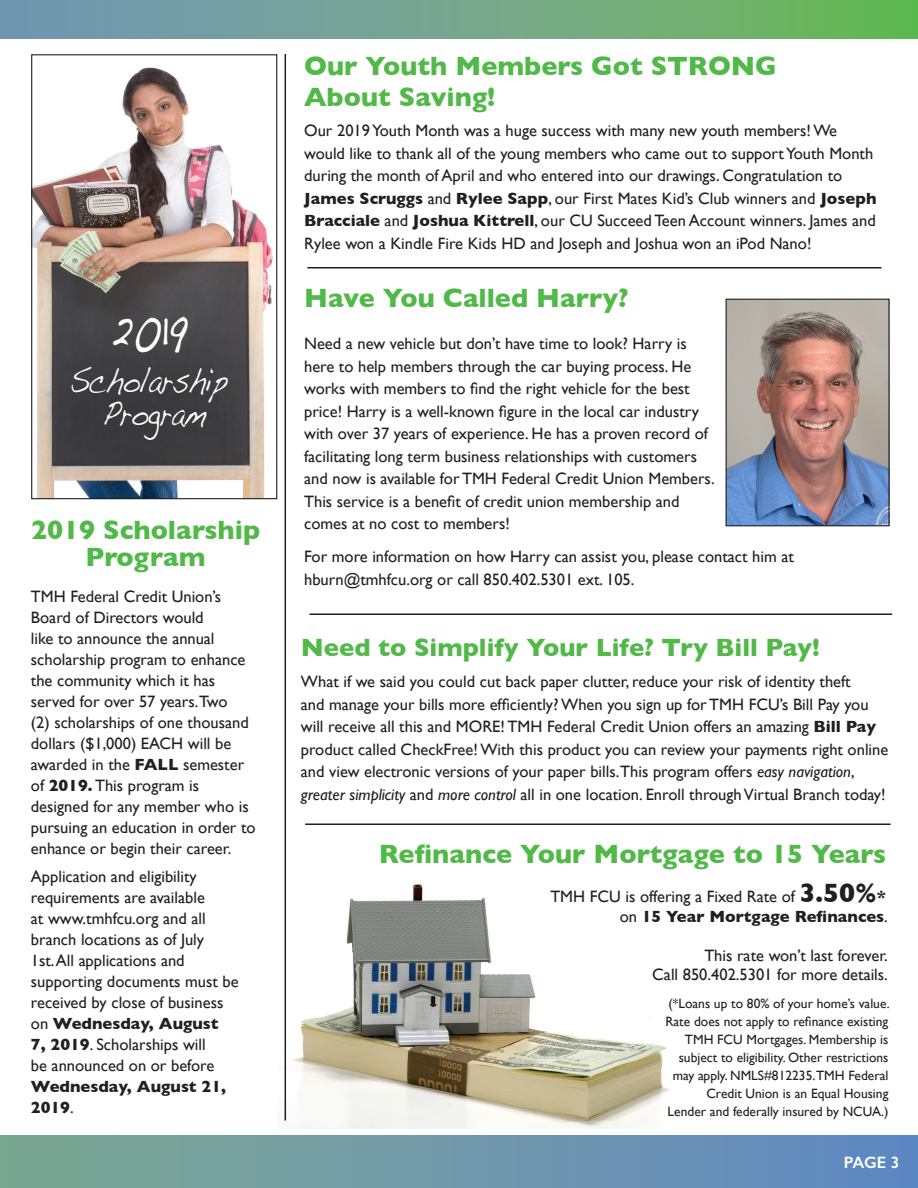
<style>
.page{position:relative;width:918px;height:1188px;background:#fff}
.page>*{position:absolute;margin:0;border:0;box-sizing:border-box;transform-origin:0 0}
.t1{font:57px "Handwriting Dakota";color:#fff;scale:.75 1}
.t2{font:36px/33px "Handwriting Dakota";letter-spacing:-.01em;color:#fff;text-align:center;scale:.75 1}
.t3{font:700 27px/27px "Gill Sans";color:#51b948;text-align:center}
.t4{font:700 25.5px "Gill Sans";color:#51b948}
.t5{font:16.5px/21px "Gill Sans";color:#231f20}
.t6{font:700 16.5px/21px "Gill Sans";color:#231f20}
.t7{font:600 16.5px "Gill Sans";color:#fff}
.t8{font:13.5px/18px "Gill Sans";color:#231f20;text-align:right}
.s1{font-weight:700}
.s2{font-weight:400}
.s3{font-style:italic}
.s4{font-weight:700;font-size:27px}
</style>
<div class="page">
<img style="left:284px;top:869px;width:387px;height:260px">
<div style="left:0;top:1135px;width:918px;height:53px;background:linear-gradient(to right,#7da891,#6188c4)"></div>
<svg style="left:0;top:0;width:918px;height:39px;background:#71a688"></svg>
<img style="left:33px;top:67px;width:240px;height:430px">
<div style="left:31px;top:54px;width:246px;height:445px;border:1px solid #231f20"></div>
<hr style="left:285px;top:54px;width:1px;height:1066px;background:#231f20">
<img style="left:728px;top:301px;width:160px;height:223px">
<hr style="left:305px;top:823px;width:586px;height:2px;background:#231f20">
<hr style="left:310px;top:613px;width:582px;height:2px;background:#231f20">
<div style="left:726px;top:299px;width:164px;height:227px;border:1px solid #231f20"></div>
<hr style="left:307px;top:267px;width:574px;height:1px;background:#231f20">
<h1 class="t1" style="left:110px;top:291px;width:104px">2019</h1>
<h2 class="t2" style="left:70px;top:363px;width:212px">Scholarship<br>Program</h2>
<h3 class="t3" style="left:31px;top:515px;width:231px">2019 Scholarship<br>Program</h3>
<p class="t5" style="left:31px;top:585px;width:226px">TMH Federal Credit Union’s<br>Board of Directors would<br>like to announce the annual scholarship program to enhance the community which it has served for over 57 years.Two<br>(2) scholarships of one thousand dollars ($1,000) EACH will be awarded in the <span class="s1">FALL</span> semester of <span class="s1">2019.</span> This program is designed for any member who is pursuing an education in order to enhance or begin their career.</p>
<p class="t5" style="left:31px;top:866px;width:209px">Application and eligibility requirements are available<br>at www.tmhfcu.org and all branch locations as of July<br>1st. All applications and supporting documents must be received by close of business on <span class="s1">Wednesday, August<br>7, 2019</span>. Scholarships will<br>be announced on or before</p>
<p class="t6" style="left:31px;top:1076px;width:197px">Wednesday, August 21,<br>2019<span class="s2">.</span></p>
<h3 class="t3" style="left:304px;top:49px;width:474px;line-height:31.5px;text-align:left">Our Youth Members Got STRONG<br>About Saving!</h3>
<p class="t5" style="left:304px;top:119px;width:574px;line-height:22.5px">Our 2019 Youth Month was a huge success with many new youth members! We would like to thank all of the young members who came out to support Youth Month during the month of April and who entered into our drawings. Congratulation to <span class="s1">James Scruggs</span> and <span class="s1">Rylee Sapp</span>, our First Mates Kid’s Club winners and <span class="s1">Joseph Bracciale</span> and <span class="s1">Joshua Kittrell</span>, our CU Succeed Teen Account winners. James and Rylee won a Kindle Fire Kids HD and Joseph and Joshua won an iPod Nano!</p>
<h3 class="t3" style="left:304px;top:284px;width:326px">Have You Called Harry?</h3>
<p class="t5" style="left:304px;top:332px;width:412px;line-height:22.5px">Need a new vehicle but don’t have time to look? Harry is here to help members through the car buying process. He works with members to find the right vehicle for the best price! Harry is a well-known figure in the local car industry with over 37 years of experience. He has a proven record of facilitating long term business relationships with customers and now is available for TMH Federal Credit Union Members.<br>This service is a benefit of credit union membership and comes at no cost to members!</p>
<p class="t5" style="left:304px;top:545px;width:491px;line-height:22.5px">For more information on how Harry can assist you, please contact him at hburn@tmhfcu.org or call 850.402.5301 ext. 105.</p>
<h3 class="t4" style="left:301px;top:627px;width:520px">Need to Simplify Your Life? Try Bill Pay!</h3>
<p class="t5" style="left:301px;top:670px;width:589px;line-height:22.5px">What if we said you could cut back paper clutter, reduce your risk of identity theft<br>and manage your bills more efficiently? When you sign up for TMH FCU’s Bill Pay you will receive all this and MORE! TMH Federal Credit Union offers an amazing <span class="s1">Bill Pay </span>product called CheckFree! With this product you can review your payments right online and view electronic versions of your paper bills.This program offers <span class="s3">easy navigation</span>, <span class="s3">greater simplicity</span> and <span class="s3">more control</span> all in one location. Enroll through Virtual Branch today!</p>
<h3 class="t3" style="left:379px;top:840px;width:509px">Refinance Your Mortgage to 15 Years</h3>
<p class="t5" style="left:550px;top:887px;width:339px;line-height:19.5px;text-align:right">TMH FCU is offering a Fixed Rate of <span class="s4">3.50%</span><span class="s1">* </span>on <span class="s1">15 Year Mortgage Refinances</span>.</p>
<p class="t5" style="left:652px;top:945px;width:237px;line-height:19.5px;text-align:right">This rate won’t last forever.<br>Call 850.402.5301 for more details.</p>
<p class="t8" style="left:665px;top:995px;width:226px">(*Loans up to 80% of your home’s value.<br>Rate does not apply to refinance existing TMH FCU Mortgages. Membership is subject to eligibility. Other restrictions may apply. NMLS#812235.TMH Federal Credit Union is an Equal Housing<br>Lender and federally insured by NCUA.)</p>
<p class="t7" style="left:844px;top:1152px;width:57px">PAGE 3</p>
</div>
